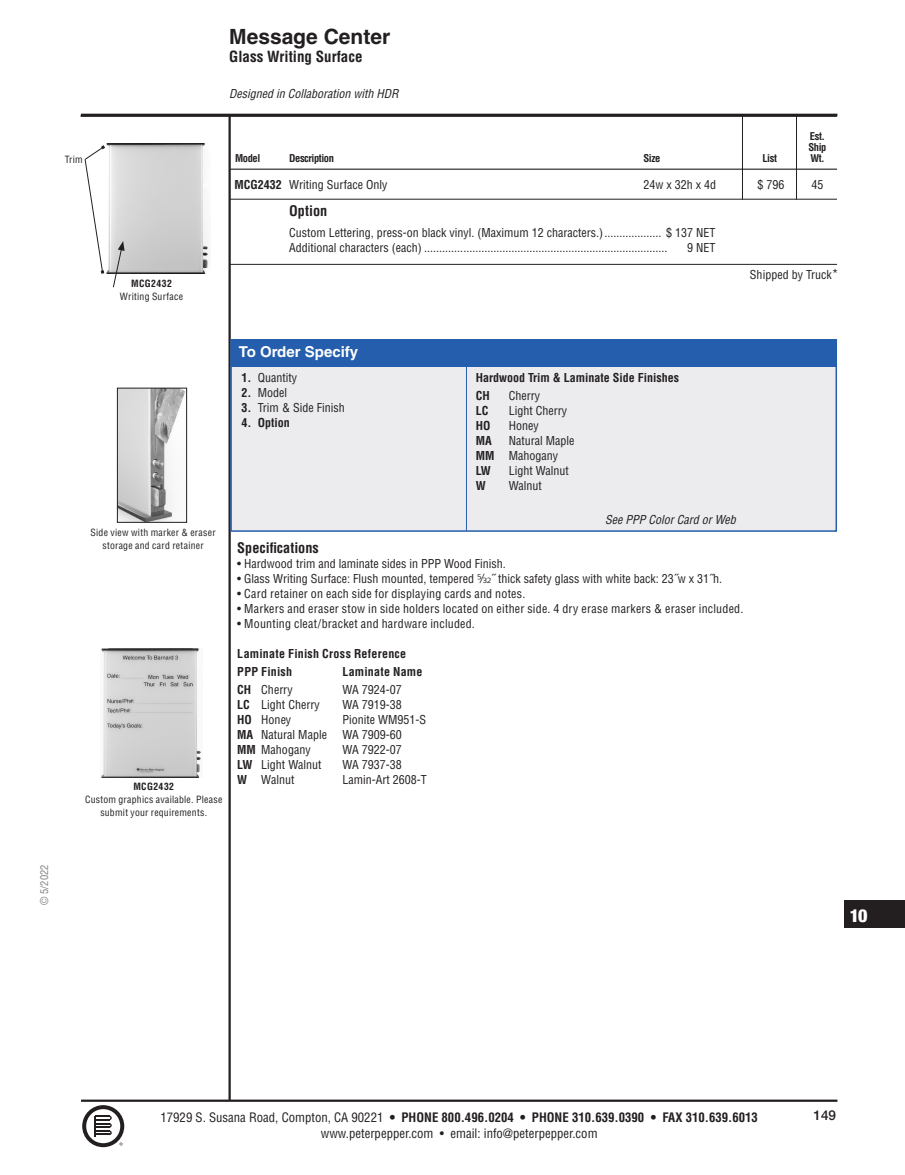
<style>
.page{position:relative;width:905px;height:1175px;background:#fff}
.page>*{position:absolute;margin:0;border:0;box-sizing:border-box;transform-origin:0 0}
.t1{font:700 21px "Helvetica LT";color:#231f20}
.t2{font:900 condensed 18px "Helvetica Neue";color:#fff}
.t3{font:700 condensed 15px "Helvetica";color:#231f20}
.t4{font:700 15px "Helvetica LT";color:#fff}
.t5{font:700 condensed 14.25px "Helvetica";color:#231f20}
.t6{font:500 13.5px "Helvetica Neue";color:#231f20}
.t7{font:condensed 12.75px/15.3px "Helvetica";color:#231f20;text-align:center}
.t8{font:condensed 12px "Helvetica";color:#231f20}
.t9{font:condensed 12px "Helvetica";letter-spacing:.02em;color:#231f20}
.t10{font:700 condensed 12px "Helvetica";letter-spacing:.015em;color:#231f20}
.t11{font:italic condensed 12px "Helvetica";color:#231f20}
.t12{font:700 condensed 10.5px "Helvetica";letter-spacing:-.04em;color:#231f20}
.t13{font:condensed 10.5px "Helvetica LT Pro";color:#808285}
.t14{font:condensed 9.75px/12.8px "Helvetica";letter-spacing:.025em;color:#231f20;text-align:center}
.t15{font:700 condensed 9.75px "Helvetica";letter-spacing:.035em;color:#231f20}
.s1{font-weight:700}
.s2{font-size:13.5px}
.s3{font-family:"TBAA Forever";font-stretch:normal}
</style>
<div class="page">
<hr style="left:81px;top:114px;width:756px;height:2px;background:#231f20">
<hr style="left:228px;top:115px;width:3px;height:985px;background:#231f20">
<hr style="left:81px;top:1099px;width:756px;height:2px;background:#231f20">
<svg style="left:82px;top:1105px;width:42px;height:42px"></svg>
<div style="left:844px;top:900px;width:60px;height:27px;background:#231f20"></div>
<hr style="left:796px;top:116px;width:1px;height:83px;background:#231f20">
<hr style="left:742px;top:116px;width:1px;height:83px;background:#231f20">
<hr style="left:229px;top:169px;width:608px;height:1px;background:#231f20">
<hr style="left:229px;top:199px;width:608px;height:1px;background:#231f20">
<hr style="left:229px;top:264px;width:608px;height:1px;background:#231f20">
<img style="left:106px;top:143px;width:103px;height:131px">
<img style="left:119px;top:390px;width:66px;height:130px">
<div style="left:117px;top:388px;width:70px;height:134px;border:1px solid #231f20"></div>
<svg style="left:112px;top:241px;width:12px;height:47px"></svg>
<svg style="left:84px;top:145px;width:21px;height:129px"></svg>
<img style="left:100px;top:649px;width:101px;height:129px">
<hr style="left:81px;top:115px;width:756px;height:2px;background:#231f20">
<div style="left:230px;top:339px;width:607px;height:193px;background:#ececee;border:2px solid #245eac"></div>
<div style="left:231px;top:339px;width:605px;height:27px;background:#245eac"></div>
<hr style="left:466px;top:352px;width:1px;height:179px;background:#245eac">
<p class="t14" style="left:65px;top:153px;width:19px">Trim</p>
<p class="t15" style="left:131px;top:277px;width:42px">MCG2432</p>
<p class="t14" style="left:120px;top:290px;width:65px">Writing Surface</p>
<p class="t1" style="left:229px;top:24px;width:163px">Message Center</p>
<p class="t3" style="left:229px;top:48px;width:135px">Glass Writing Surface</p>
<p class="t11" style="left:229px;top:86px;width:171px">Designed in Collaboration with HDR</p>
<p class="t12" style="left:810px;top:129px;width:17px">Est.</p>
<p class="t12" style="left:808px;top:141px;width:19px">Ship</p>
<p class="t12" style="left:235px;top:152px;width:27px">Model</p>
<p class="t12" style="left:289px;top:152px;width:46px">Description</p>
<p class="t12" style="left:643px;top:152px;width:18px">Size</p>
<p class="t12" style="left:762px;top:152px;width:16px">List</p>
<p class="t12" style="left:810px;top:152px;width:16px">Wt.</p>
<p class="t8" style="left:234px;top:177px;width:154px"><span class="s1">MCG2432</span> Writing Surface Only</p>
<p class="t8" style="left:643px;top:177px;width:74px">24w x 32h x 4d</p>
<p class="t8" style="left:757px;top:177px;width:28px">$ 796</p>
<p class="t8" style="left:811px;top:177px;width:13px">45</p>
<p class="t5" style="left:289px;top:202px;width:40px">Option</p>
<p class="t8" style="left:289px;top:225px;width:428px">Custom Lettering, press-on black vinyl. (Maximum 12 characters.)................... $ 137 NET</p>
<p class="t8" style="left:289px;top:240px;width:379px">Additional characters (each) .................................................................................</p>
<p class="t8" style="left:687px;top:240px;width:30px">9 NET</p>
<p class="t8" style="left:750px;top:267px;width:90px">Shipped by Truck<span class="s2">*</span></p>
<p class="t14" style="left:90px;top:526px;width:127px">Side view with marker &amp; eraser storage and card retainer</p>
<p class="t15" style="left:133px;top:780px;width:42px">MCG2432</p>
<p class="t14" style="left:85px;top:792px;width:139px">Custom graphics available. Please submit your requirements.</p>
<p class="t4" style="left:239px;top:342px;width:121px">To Order Specify</p>
<p class="t8" style="left:241px;top:370px;width:57px"><span class="s1">1.</span> Quantity</p>
<p class="t8" style="left:241px;top:385px;width:47px"><span class="s1">2.</span> Model</p>
<p class="t8" style="left:241px;top:400px;width:105px"><span class="s1">3.</span> Trim &amp; Side Finish</p>
<p class="t10" style="left:241px;top:415px;width:50px">4. Option</p>
<p class="t10" style="left:475px;top:370px;width:205px">Hardwood Trim &amp; Laminate Side Finishes</p>
<p class="t10" style="left:475px;top:388px;width:16px">CH</p>
<p class="t8" style="left:508px;top:388px;width:33px">Cherry</p>
<p class="t10" style="left:475px;top:403px;width:14px">LC</p>
<p class="t8" style="left:508px;top:403px;width:60px">Light Cherry</p>
<p class="t10" style="left:475px;top:418px;width:16px">HO</p>
<p class="t8" style="left:508px;top:418px;width:31px">Honey</p>
<p class="t10" style="left:475px;top:433px;width:18px">MA</p>
<p class="t8" style="left:508px;top:433px;width:67px">Natural Maple</p>
<p class="t8" style="left:475px;top:448px;width:84px"><span class="s1">MM</span> Mahogany</p>
<p class="t10" style="left:475px;top:463px;width:17px">LW</p>
<p class="t8" style="left:508px;top:463px;width:62px">Light Walnut</p>
<p class="t10" style="left:475px;top:478px;width:11px">W</p>
<p class="t8" style="left:508px;top:478px;width:35px">Walnut</p>
<p class="t11" style="left:605px;top:512px;width:132px">See PPP Color Card or Web</p>
<p class="t5" style="left:237px;top:538px;width:83px">Specifications</p>
<p class="t8" style="left:237px;top:555px;width:270px">• Hardwood trim and laminate sides in PPP Wood Finish.</p>
<p class="t8" style="left:237px;top:570px;width:486px">• Glass Writing Surface: Flush mounted, tempered <span class="s3">C</span>˝ thick safety glass with white back: 23˝w x 31˝h.</p>
<p class="t9" style="left:237px;top:585px;width:289px">• Card retainer on each side for displaying cards and notes.</p>
<p class="t9" style="left:237px;top:600px;width:507px">• Markers and eraser stow in side holders located on either side. 4 dry erase markers &amp; eraser included.</p>
<p class="t9" style="left:237px;top:615px;width:239px">• Mounting cleat/bracket and hardware included.</p>
<p class="t10" style="left:237px;top:646px;width:170px">Laminate Finish Cross Reference</p>
<p class="t10" style="left:237px;top:664px;width:56px">PPP Finish</p>
<p class="t10" style="left:342px;top:664px;width:82px">Laminate Name</p>
<p class="t8" style="left:237px;top:681px;width:57px"><span class="s1">CH</span> Cherry</p>
<p class="t8" style="left:342px;top:681px;width:61px">WA 7924-07</p>
<p class="t8" style="left:237px;top:696px;width:84px"><span class="s1">LC</span> Light Cherry</p>
<p class="t8" style="left:342px;top:696px;width:61px">WA 7919-38</p>
<p class="t8" style="left:237px;top:711px;width:55px"><span class="s1">HO</span> Honey</p>
<p class="t8" style="left:342px;top:711px;width:85px">Pionite WM951-S</p>
<p class="t8" style="left:237px;top:726px;width:91px"><span class="s1">MA</span> Natural Maple</p>
<p class="t8" style="left:342px;top:726px;width:61px">WA 7909-60</p>
<p class="t8" style="left:237px;top:741px;width:75px"><span class="s1">MM</span> Mahogany</p>
<p class="t8" style="left:342px;top:741px;width:61px">WA 7922-07</p>
<p class="t8" style="left:237px;top:756px;width:86px"><span class="s1">LW</span> Light Walnut</p>
<p class="t8" style="left:342px;top:756px;width:61px">WA 7937-38</p>
<p class="t8" style="left:237px;top:771px;width:59px"><span class="s1">W</span> Walnut</p>
<p class="t8" style="left:342px;top:771px;width:86px">Lamin-Art 2608-T</p>
<p class="t13" style="left:38px;top:904px;width:42px;rotate:-90deg">© 5/2022</p>
<h2 class="t2" style="left:849px;top:901px;width:19px">10</h2>
<p class="t7" style="left:160px;top:1109px;width:599px">17929 S. Susana Road, Compton, CA 90221 <span class="s1">• PHONE 800.496.0204 • PHONE 310.639.0390 • FAX 310.639.6013 </span>www.peterpepper.com • email: info@peterpepper.com</p>
<p class="t6" style="left:813px;top:1104px;width:24px">149</p>
</div>
